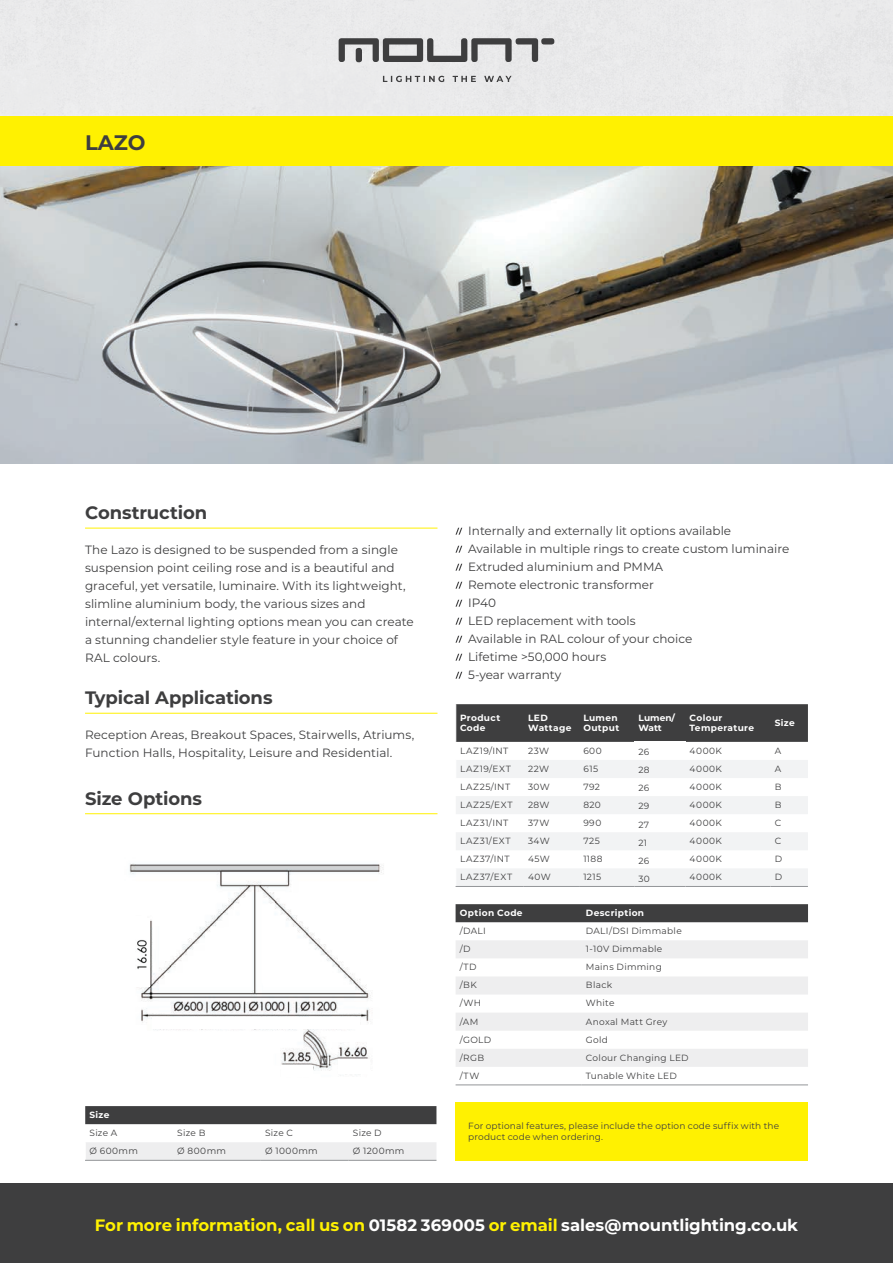
<style>
.page{position:relative;width:893px;height:1263px;background:#fff}
.page>*{position:absolute;margin:0;border:0;box-sizing:border-box;transform-origin:0 0}
.t1{font:700 21px "Montserrat";color:#3e3e3f}
.t2{font:700 18px "Montserrat";letter-spacing:-.005em;color:#3e3e3f}
.t3{font:700 16.5px "Montserrat";letter-spacing:-.005em;color:#fff}
.t4{font:12px/18px "Montserrat";color:#3e3e3f}
.t5{font:9px "Montserrat";letter-spacing:.035em;color:#3e3e3f}
.t6{font:9px/10.5px "Montserrat";letter-spacing:.015em;color:#3e3e3f}
.t7{font:700 9px/10.5px "Montserrat";letter-spacing:.035em;color:#fff}
.t8{font:9px "Montserrat";letter-spacing:.06em;color:#3e3e3f}
.t9{font:9px "Montserrat";letter-spacing:.075em;color:#3e3e3f}
.t10{font:700 9px/10.5px "Montserrat";color:#fff}
.t11{font:9px "Montserrat";letter-spacing:.07em;color:#3e3e3f}
.t12{font:9px "Montserrat";letter-spacing:.065em;color:#3e3e3f}
.s1{color:#fff101}
</style>
<div class="page">
<div style="left:0;top:116px;width:893px;height:50px;background:#fff101"></div>
<img style="left:0;top:167px;width:893px;height:296px">
<svg style="left:455px;top:528px;width:7px;height:7px"></svg>
<svg style="left:455px;top:546px;width:7px;height:7px"></svg>
<svg style="left:455px;top:564px;width:7px;height:7px"></svg>
<svg style="left:455px;top:582px;width:7px;height:7px"></svg>
<svg style="left:455px;top:600px;width:7px;height:7px"></svg>
<svg style="left:455px;top:618px;width:7px;height:7px"></svg>
<svg style="left:455px;top:636px;width:7px;height:7px"></svg>
<svg style="left:455px;top:654px;width:7px;height:7px"></svg>
<svg style="left:455px;top:672px;width:7px;height:7px"></svg>
<div style="left:456px;top:904px;width:352px;height:18px;background:#3e3e3f"></div>
<svg style="left:456px;top:940px;width:352px;height:127px"></svg>
<hr style="left:456px;top:1085px;width:126px;height:1px;background:#939598">
<hr style="left:582px;top:1085px;width:226px;height:1px;background:#939598">
<hr style="left:85px;top:528px;width:352px;height:1px;background:#fff101">
<hr style="left:85px;top:713px;width:352px;height:1px;background:#fff101">
<hr style="left:85px;top:813px;width:352px;height:1px;background:#fff101">
<div style="left:455px;top:1102px;width:353px;height:59px;background:#fff101"></div>
<img style="left:129px;top:863px;width:255px;height:208px">
<div style="left:456px;top:704px;width:352px;height:38px;background:#3e3e3f"></div>
<hr style="left:634px;top:886px;width:51px;height:1px;background:#939598">
<svg style="left:456px;top:760px;width:352px;height:126px"></svg>
<hr style="left:456px;top:886px;width:68px;height:1px;background:#939598">
<hr style="left:524px;top:886px;width:55px;height:1px;background:#939598">
<hr style="left:579px;top:886px;width:55px;height:1px;background:#939598">
<hr style="left:685px;top:886px;width:85px;height:1px;background:#939598">
<hr style="left:770px;top:886px;width:38px;height:1px;background:#939598">
<div style="left:85px;top:1106px;width:351px;height:18px;background:#3e3e3f"></div>
<div style="left:85px;top:1142px;width:351px;height:18px;background:#eeeeef"></div>
<hr style="left:85px;top:1160px;width:88px;height:1px;background:#939598">
<hr style="left:173px;top:1160px;width:88px;height:1px;background:#939598">
<hr style="left:261px;top:1160px;width:88px;height:1px;background:#939598">
<hr style="left:349px;top:1160px;width:87px;height:1px;background:#939598">
<div style="left:153px;top:1017px;width:207px;height:12px;background:#fff"></div>
<div style="left:282px;top:1065px;width:31px;height:12px;background:#fff"></div>
<div style="left:133px;top:918px;width:17px;height:68px;background:#fff"></div>
<div style="left:338px;top:1059px;width:31px;height:15px;background:#fff"></div>
<img style="left:137px;top:940px;width:10px;height:29px">
<svg style="left:383px;top:76px;width:129px;height:6px"></svg>
<svg style="left:339px;top:38px;width:215px;height:24px;background:#989899"></svg>
<div style="left:0;top:1183px;width:893px;height:80px;background:#3e3e3f"></div>
<h1 class="t1" style="left:85px;top:128px;width:62px">LAZO</h1>
<h2 class="t2" style="left:85px;top:500px;width:124px">Construction</h2>
<p class="t4" style="left:85px;top:540px;width:330px">The Lazo is designed to be suspended from a single suspension point ceiling rose and is a beautiful and graceful, yet versatile, luminaire. With its lightweight, slimline aluminium body, the various sizes and internal/external lighting options mean you can create a stunning chandelier style feature in your choice of RAL colours.</p>
<h2 class="t2" style="left:85px;top:685px;width:189px">Typical Applications</h2>
<p class="t4" style="left:85px;top:725px;width:331px">Reception Areas, Breakout Spaces, Stairwells, Atriums,<br>Function Halls, Hospitality, Leisure and Residential.</p>
<h2 class="t2" style="left:85px;top:785px;width:118px">Size Options</h2>
<p class="t7" style="left:89px;top:1109px;width:22px">Size</p>
<p class="t5" style="left:89px;top:1127px;width:29px">Size A</p>
<p class="t5" style="left:177px;top:1127px;width:30px">Size B</p>
<p class="t5" style="left:265px;top:1127px;width:29px">Size C</p>
<p class="t5" style="left:353px;top:1127px;width:30px">Size D</p>
<p class="t5" style="left:89px;top:1145px;width:50px">Ø 600mm</p>
<p class="t5" style="left:177px;top:1145px;width:50px">Ø 800mm</p>
<p class="t5" style="left:265px;top:1145px;width:54px">Ø 1000mm</p>
<p class="t5" style="left:353px;top:1145px;width:53px">Ø 1200mm</p>
<p class="t4" style="left:468px;top:521px;width:322px">Internally and externally lit options available<br>Available in multiple rings to create custom luminaire<br>Extruded aluminium and PMMA<br>Remote electronic transformer<br>IP40<br>LED replacement with tools<br>Available in RAL colour of your choice<br>Lifetime &gt;50,000 hours<br>5-year warranty</p>
<p class="t7" style="left:460px;top:712px;width:42px">Product<br>Code</p>
<p class="t7" style="left:528px;top:712px;width:45px">LED<br>Wattage</p>
<p class="t7" style="left:583px;top:712px;width:37px">Lumen<br>Output</p>
<p class="t10" style="left:639px;top:712px;width:38px">Lumen/<br>Watt</p>
<p class="t7" style="left:690px;top:712px;width:66px">Colour<br>Temperature</p>
<p class="t7" style="left:775px;top:717px;width:22px">Size</p>
<p class="t8" style="left:460px;top:744px;width:50px">LAZ19/INT</p>
<p class="t5" style="left:528px;top:744px;width:23px">23W</p>
<p class="t5" style="left:583px;top:744px;width:20px">600</p>
<p class="t5" style="left:639px;top:746px;width:12px">26</p>
<p class="t5" style="left:690px;top:744px;width:34px">4000K</p>
<p class="t5" style="left:775px;top:744px;width:8px">A</p>
<p class="t11" style="left:460px;top:762px;width:52px">LAZ19/EXT</p>
<p class="t5" style="left:528px;top:762px;width:23px">22W</p>
<p class="t5" style="left:583px;top:762px;width:16px">615</p>
<p class="t5" style="left:639px;top:764px;width:12px">28</p>
<p class="t5" style="left:690px;top:762px;width:34px">4000K</p>
<p class="t5" style="left:775px;top:762px;width:8px">A</p>
<p class="t5" style="left:460px;top:780px;width:52px">LAZ25/INT</p>
<p class="t5" style="left:528px;top:780px;width:23px">30W</p>
<p class="t5" style="left:583px;top:780px;width:18px">792</p>
<p class="t5" style="left:639px;top:782px;width:12px">26</p>
<p class="t5" style="left:690px;top:780px;width:34px">4000K</p>
<p class="t5" style="left:775px;top:780px;width:8px">B</p>
<p class="t5" style="left:460px;top:799px;width:54px">LAZ25/EXT</p>
<p class="t5" style="left:528px;top:799px;width:23px">28W</p>
<p class="t5" style="left:583px;top:799px;width:19px">820</p>
<p class="t5" style="left:639px;top:800px;width:12px">29</p>
<p class="t5" style="left:690px;top:799px;width:34px">4000K</p>
<p class="t5" style="left:775px;top:799px;width:8px">B</p>
<p class="t12" style="left:460px;top:817px;width:50px">LAZ31/INT</p>
<p class="t5" style="left:528px;top:817px;width:23px">37W</p>
<p class="t5" style="left:583px;top:817px;width:19px">990</p>
<p class="t5" style="left:639px;top:818px;width:12px">27</p>
<p class="t5" style="left:690px;top:817px;width:34px">4000K</p>
<p class="t5" style="left:775px;top:817px;width:8px">C</p>
<p class="t9" style="left:460px;top:835px;width:52px">LAZ31/EXT</p>
<p class="t5" style="left:528px;top:835px;width:23px">34W</p>
<p class="t5" style="left:583px;top:835px;width:18px">725</p>
<p class="t5" style="left:639px;top:836px;width:10px">21</p>
<p class="t5" style="left:690px;top:835px;width:34px">4000K</p>
<p class="t5" style="left:775px;top:835px;width:8px">C</p>
<p class="t8" style="left:460px;top:853px;width:51px">LAZ37/INT</p>
<p class="t5" style="left:528px;top:853px;width:23px">45W</p>
<p class="t5" style="left:583px;top:853px;width:21px">1188</p>
<p class="t5" style="left:639px;top:854px;width:12px">26</p>
<p class="t5" style="left:690px;top:853px;width:34px">4000K</p>
<p class="t5" style="left:775px;top:853px;width:9px">D</p>
<p class="t9" style="left:460px;top:871px;width:54px">LAZ37/EXT</p>
<p class="t5" style="left:528px;top:871px;width:24px">40W</p>
<p class="t5" style="left:583px;top:871px;width:19px">1215</p>
<p class="t5" style="left:639px;top:872px;width:13px">30</p>
<p class="t5" style="left:690px;top:871px;width:34px">4000K</p>
<p class="t5" style="left:775px;top:871px;width:9px">D</p>
<p class="t7" style="left:460px;top:907px;width:64px">Option Code</p>
<p class="t7" style="left:586px;top:907px;width:60px">Description</p>
<p class="t5" style="left:460px;top:925px;width:28px">/DALI</p>
<p class="t5" style="left:586px;top:925px;width:97px">DALI/DSI Dimmable</p>
<p class="t5" style="left:460px;top:943px;width:12px">/D</p>
<p class="t5" style="left:586px;top:943px;width:78px">1-10V Dimmable</p>
<p class="t5" style="left:460px;top:961px;width:18px">/TD</p>
<p class="t5" style="left:586px;top:961px;width:78px">Mains Dimming</p>
<p class="t5" style="left:460px;top:979px;width:18px">/BK</p>
<p class="t5" style="left:586px;top:979px;width:28px">Black</p>
<p class="t5" style="left:460px;top:997px;width:23px">/WH</p>
<p class="t5" style="left:586px;top:997px;width:30px">White</p>
<p class="t5" style="left:460px;top:1015px;width:20px">/AM</p>
<p class="t5" style="left:586px;top:1015px;width:83px">Anoxal Matt Grey</p>
<p class="t5" style="left:460px;top:1033px;width:33px">/GOLD</p>
<p class="t5" style="left:586px;top:1033px;width:24px">Gold</p>
<p class="t5" style="left:460px;top:1051px;width:26px">/RGB</p>
<p class="t5" style="left:586px;top:1051px;width:104px">Colour Changing LED</p>
<p class="t5" style="left:460px;top:1069px;width:21px">/TW</p>
<p class="t5" style="left:586px;top:1069px;width:93px">Tunable White LED</p>
<p class="t6" style="left:468px;top:1120px;width:312px">For optional features, please include the option code suffix with the product code when ordering.</p>
<h3 class="t3" style="left:95px;top:1213px;width:705px"><span class="s1">For more information, call us on</span> 01582 369005 <span class="s1">or email</span> sales@mountlighting.co.uk</h3>
</div>
